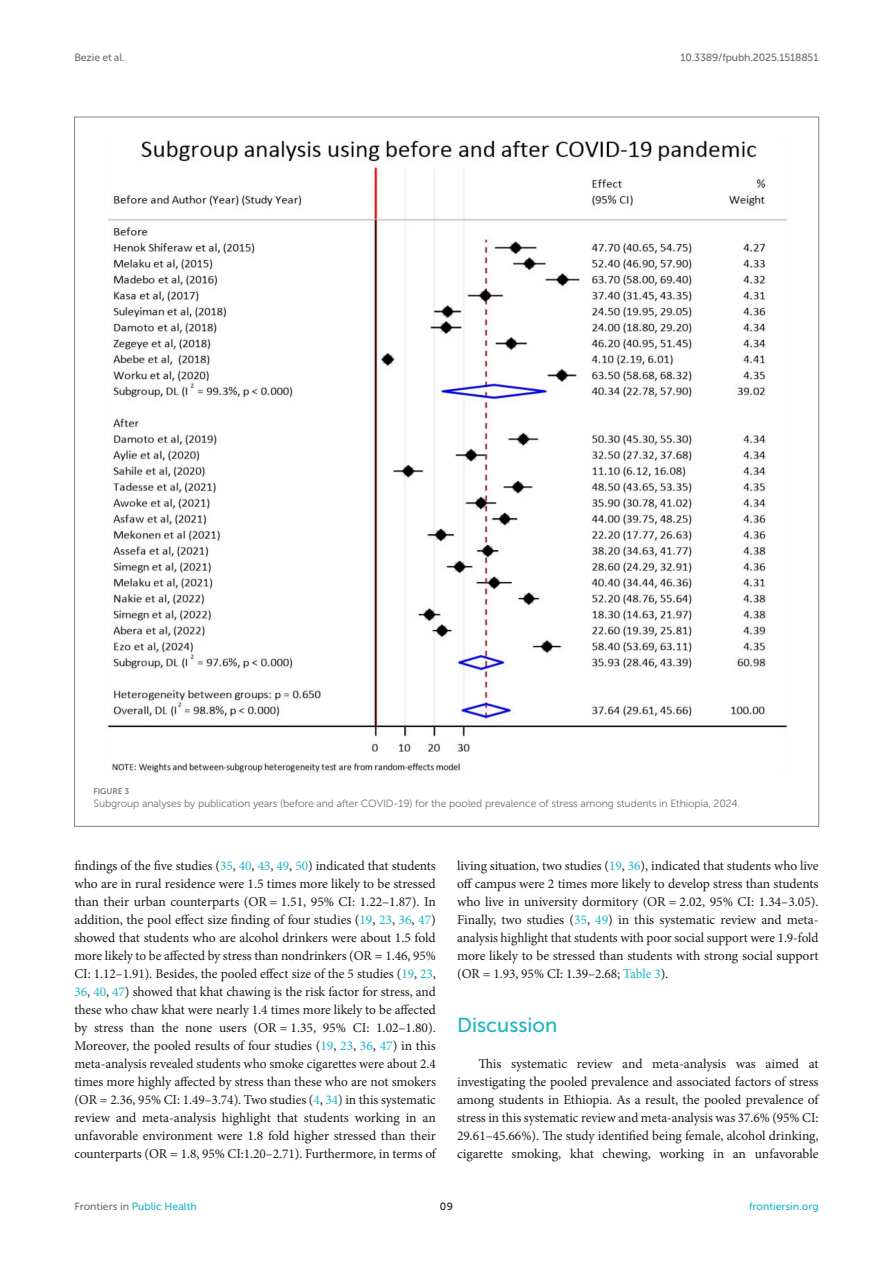
<style>
.page{position:relative;width:893px;height:1263px;background:#fff}
.page>*{position:absolute;margin:0;border:0;box-sizing:border-box;transform-origin:0 0}
.HEAD_1{font:20.25px "Museo Sans 500";color:#1db5c3}
.TEXT{font:13.5px/18px "Minion Pro";letter-spacing:-.005em;color:#1b1c1b;text-align:justify}
.FIG_LEG{font:10.5px "Museo Sans 300";letter-spacing:-.01em;color:#706f70}
.t1{font:10.5px "Museo Sans 500";color:#1db5c3}
.t2{font:10.5px "Museo Sans 500";letter-spacing:-.015em;color:#706f70}
.t3{font:10.5px "Museo Sans 500";color:#1b1c1b}
.FIG_HD{font:8.25px "Museo Sans 700";letter-spacing:-.01em;color:#7e7f7f}
.s1{color:#1db5c3}
.s2{color:#706f70}
</style>
<div class="page">
<img style="left:107px;top:140px;width:681px;height:633px">
<p class="t2" style="left:74px;top:51px;width:52px">Bezie et al.</p>
<p class="t2" style="left:680px;top:51px;width:140px">10.3389/fpubh.2025.1518851</p>
<p class="FIG_HD" style="left:94px;top:786px;width:37px">FIGURE 3</p>
<p class="FIG_LEG" style="left:94px;top:798px;width:648px">Subgroup analyses by publication years (before and after COVID-19) for the pooled prevalence of stress among students in Ethiopia, 2024.</p>
<p class="TEXT" style="left:74px;top:857px;width:363px">findings of the five studies (<span class="s1">35</span>, <span class="s1">40</span>, <span class="s1">43</span>, <span class="s1">49</span>, <span class="s1">50</span>) indicated that students who are in rural residence were 1.5 times more likely to be stressed than their urban counterparts (OR = 1.51, 95% CI: 1.22–1.87). In addition, the pool effect size finding of four studies (<span class="s1">19</span>, <span class="s1">23</span>, <span class="s1">36</span>, <span class="s1">47</span>) showed that students who are alcohol drinkers were about 1.5 fold more likely to be affected by stress than nondrinkers (OR = 1.46, 95% CI: 1.12–1.91). Besides, the pooled effect size of the 5 studies (<span class="s1">19</span>, <span class="s1">23</span>, <span class="s1">36</span>, <span class="s1">40</span>, <span class="s1">47</span>) showed that khat chawing is the risk factor for stress, and these who chaw khat were nearly 1.4 times more likely to be affected by stress than the none users (OR = 1.35, 95% CI: 1.02–1.80).<br>Moreover, the pooled results of four studies (<span class="s1">19</span>, <span class="s1">23</span>, <span class="s1">36</span>, <span class="s1">47</span>) in this meta-analysis revealed students who smoke cigarettes were about 2.4 times more highly affected by stress than these who are not smokers (OR = 2.36, 95% CI: 1.49–3.74). Two studies (<span class="s1">4</span>, <span class="s1">34</span>) in this systematic review and meta-analysis highlight that students working in an unfavorable environment were 1.8 fold higher stressed than their counterparts (OR = 1.8, 95% CI:1.20–2.71). Furthermore, in terms of</p>
<p class="TEXT" style="left:457px;top:857px;width:363px">living situation, two studies (<span class="s1">19</span>, <span class="s1">36</span>), indicated that students who live off campus were 2 times more likely to develop stress than students who live in university dormitory (OR = 2.02, 95% CI: 1.34–3.05).<br>Finally, two studies (<span class="s1">35</span>, <span class="s1">49</span>) in this systematic review and meta&shy;analysis highlight that students with poor social support were 1.9-fold more likely to be stressed than students with strong social support (OR = 1.93, 95% CI: 1.39–2.68; <span class="s1">Table 3</span>).</p>
<p class="HEAD_1" style="left:457px;top:1014px;width:102px">Discussion</p>
<p class="TEXT" style="left:457px;top:1055px;width:363px;text-indent:21px">This systematic review and meta-analysis was aimed at investigating the pooled prevalence and associated factors of stress among students in Ethiopia. As a result, the pooled prevalence of stress in this systematic review and meta-analysis was 37.6% (95% CI:<br>29.61–45.66%). The study identified being female, alcohol drinking, cigarette smoking, khat chewing, working in an unfavorable</p>
<p class="t1" style="left:74px;top:1200px;width:124px"><span class="s2">Frontiers in</span> Public Health</p>
<p class="t3" style="left:440px;top:1200px;width:15px">09</p>
<p class="t1" style="left:749px;top:1200px;width:71px">frontiersin.org</p>
</div>
